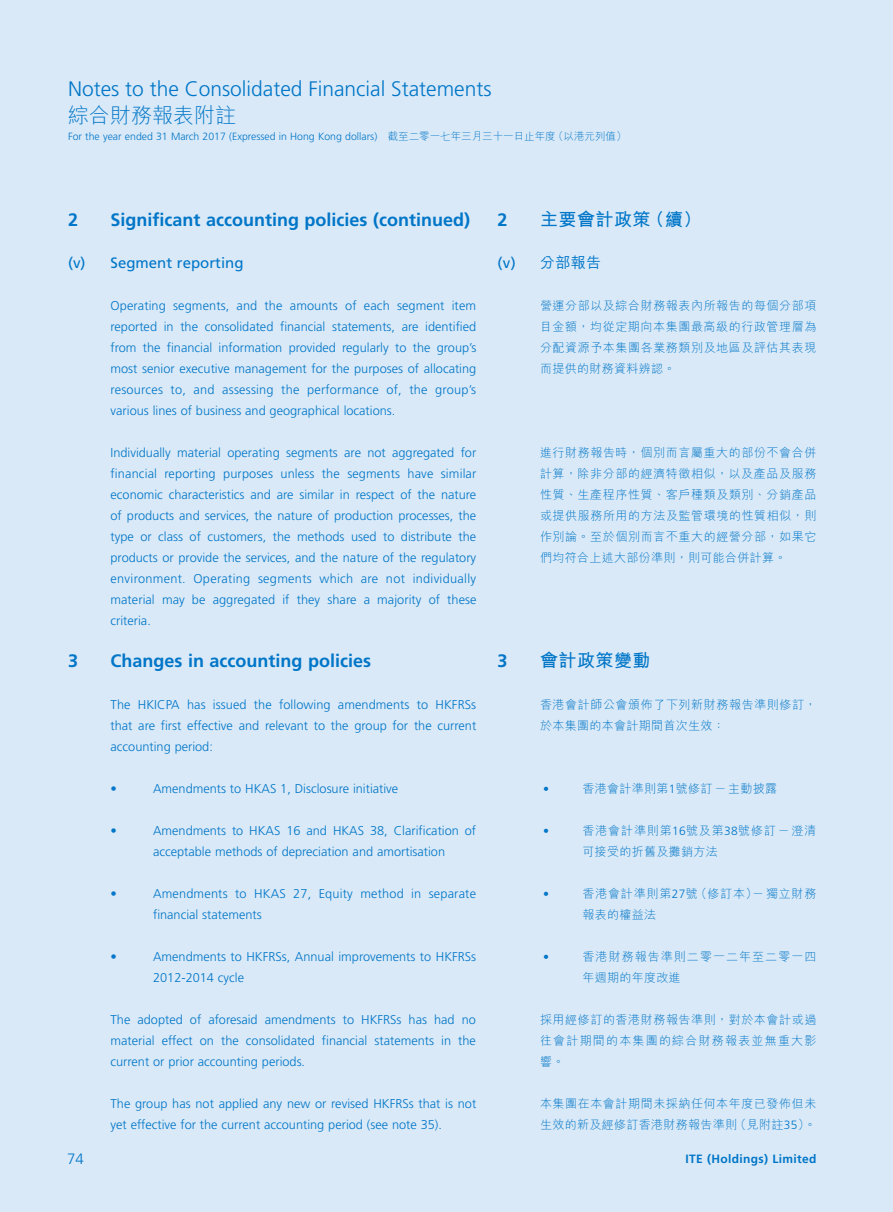
<style>
.page{position:relative;width:893px;height:1212px;background:#dae9f7}
.page>*{position:absolute;margin:0;border:0;box-sizing:border-box;transform-origin:0 0}
.t1{font:300 21px "Frutiger LT Std";color:#0076c8}
.t2{font:300 21px "M Hei HK";color:#0076c8}
.t3{font:700 18px "Frutiger LT Std";color:#0076c8}
.t4{font:700 18px "M Hei HK";letter-spacing:.03em;color:#0076c8}
.t5{font:15px "Frutiger LT Std";color:#0076c8}
.t6{font:500 15px "M Hei HK";color:#0076c8}
.t7{font:300 15px "Frutiger LT Std";color:#0076c8}
.t8{font:300 12.75px/21px "Frutiger LT Std";color:#0076c8;text-align:justify}
.t9{font:300 12px/21px "M Hei HK";letter-spacing:.05em;color:#0076c8;text-align:justify}
.t10{font:300 12px/21px "M Hei HK";letter-spacing:.07em;color:#0076c8}
.t11{font:300 12px/21px "M Hei HK";letter-spacing:.09em;color:#0076c8}
.t12{font:700 12px "Frutiger LT Std";letter-spacing:.03em;color:#0076c8}
.t13{font:300 12px "M Hei HK";letter-spacing:.03em;color:#0076c8}
.t14{font:300 12px "Frutiger LT Std";color:#0076c8}
.t15{font:300 10.5px "Frutiger LT Std";color:#0076c8}
.s1{font-family:"M Hei HK"}
.s2{font-family:"Frutiger LT Std";font-weight:400}
.s3{font-family:"Frutiger LT Std"}
</style>
<div class="page">
<h1 class="t1" style="left:68px;top:77px;width:425px">Notes to the Consolidated Financial Statements</h1>
<h1 class="t2" style="left:68px;top:101px;width:170px">綜合財務報表附註</h1>
<p class="t15" style="left:68px;top:130px;width:560px">For the year ended 31 March 2017 (Expressed in Hong Kong dollars) <span class="s1">截至二零一七年三月三十一日止年度（以港元列值）</span></p>
<h2 class="t3" style="left:68px;top:209px;width:12px">2</h2>
<h2 class="t3" style="left:111px;top:209px;width:361px">Significant accounting policies (continued)</h2>
<p class="t5" style="left:68px;top:254px;width:177px">(v) Segment reporting</p>
<p class="t8" style="left:111px;top:295px;width:367px">Operating segments, and the amounts of each segment item reported in the consolidated financial statements, are identified from the financial information provided regularly to the group’s most senior executive management for the purposes of allocating resources to, and assessing the performance of, the group’s various lines of business and geographical locations.</p>
<p class="t8" style="left:111px;top:442px;width:367px">Individually material operating segments are not aggregated for financial reporting purposes unless the segments have similar economic characteristics and are similar in respect of the nature of products and services, the nature of production processes, the type or class of customers, the methods used to distribute the products or provide the services, and the nature of the regulatory environment. Operating segments which are not individually material may be aggregated if they share a majority of these criteria.</p>
<h2 class="t3" style="left:68px;top:650px;width:12px">3</h2>
<h2 class="t3" style="left:111px;top:650px;width:262px">Changes in accounting policies</h2>
<p class="t8" style="left:111px;top:694px;width:367px">The HKICPA has issued the following amendments to HKFRSs that are first effective and relevant to the group for the current accounting period:</p>
<p class="t8" style="left:111px;top:778px;width:8px">•</p>
<p class="t8" style="left:153px;top:778px;width:247px">Amendments to HKAS 1, Disclosure initiative</p>
<p class="t8" style="left:111px;top:820px;width:8px">•</p>
<p class="t8" style="left:153px;top:820px;width:325px">Amendments to HKAS 16 and HKAS 38, Clarification of acceptable methods of depreciation and amortisation</p>
<p class="t8" style="left:111px;top:883px;width:8px">•</p>
<p class="t8" style="left:153px;top:883px;width:324px">Amendments to HKAS 27, Equity method in separate financial statements</p>
<p class="t8" style="left:111px;top:946px;width:8px">•</p>
<p class="t8" style="left:153px;top:946px;width:325px">Amendments to HKFRSs, Annual improvements to HKFRSs<br>2012-2014 cycle</p>
<p class="t8" style="left:111px;top:1009px;width:367px">The adopted of aforesaid amendments to HKFRSs has had no material effect on the consolidated financial statements in the current or prior accounting periods.</p>
<p class="t8" style="left:111px;top:1093px;width:367px">The group has not applied any new or revised HKFRSs that is not yet effective for the current accounting period (see note 35).</p>
<h2 class="t3" style="left:497px;top:209px;width:12px">2</h2>
<h2 class="t4" style="left:540px;top:206px;width:163px">主要會計政策（續）</h2>
<p class="t6" style="left:497px;top:252px;width:105px"><span class="s2">(v)</span> 分部報告</p>
<p class="t9" style="left:540px;top:295px;width:278px">營運分部以及綜合財務報表內所報告的每個分部項目金額，均從定期向本集團最高級的行政管理層為分配資源予本集團各業務類別及地區及評估其表現而提供的財務資料辨認。</p>
<p class="t9" style="left:540px;top:442px;width:278px">進行財務報告時，個別而言屬重大的部份不會合併計算，除非分部的經濟特徵相似，以及產品及服務性質、生產程序性質、客戶種類及類別、分銷產品或提供服務所用的方法及監管環境的性質相似，則作別論。至於個別而言不重大的經營分部，如果它們均符合上述大部份準則，則可能合併計算。</p>
<h2 class="t3" style="left:497px;top:650px;width:12px">3</h2>
<h2 class="t4" style="left:540px;top:647px;width:112px">會計政策變動</h2>
<p class="t9" style="left:540px;top:694px;width:278px">香港會計師公會頒佈了下列新財務報告準則修訂，於本集團的本會計期間首次生效：</p>
<p class="t14" style="left:543px;top:782px;width:7px">•</p>
<p class="t13" style="left:583px;top:780px;width:196px">香港會計準則第<span class="s3">1</span>號修訂－主動披露</p>
<p class="t14" style="left:543px;top:824px;width:7px">•</p>
<p class="t10" style="left:583px;top:820px;width:235px">香港會計準則第<span class="s3">16</span>號及第<span class="s3">38</span>號修訂－澄清可接受的折舊及攤銷方法</p>
<p class="t14" style="left:543px;top:887px;width:7px">•</p>
<p class="t9" style="left:583px;top:883px;width:235px">香港會計準則第<span class="s3">27</span>號（修訂本）－獨立財務報表的權益法</p>
<p class="t14" style="left:543px;top:950px;width:7px">•</p>
<p class="t11" style="left:583px;top:946px;width:235px">香港財務報告準則二零一二年至二零一四年週期的年度改進</p>
<p class="t9" style="left:540px;top:1009px;width:278px">採用經修訂的香港財務報告準則，對於本會計或過往會計期間的本集團的綜合財務報表並無重大影響。</p>
<p class="t9" style="left:540px;top:1093px;width:278px">本集團在本會計期間未採納任何本年度已發佈但未生效的新及經修訂香港財務報告準則（見附註<span class="s3">35</span>）。</p>
<p class="t7" style="left:67px;top:1151px;width:18px">74</p>
<p class="t12" style="left:685px;top:1151px;width:133px">ITE (Holdings) Limited</p>
</div>
